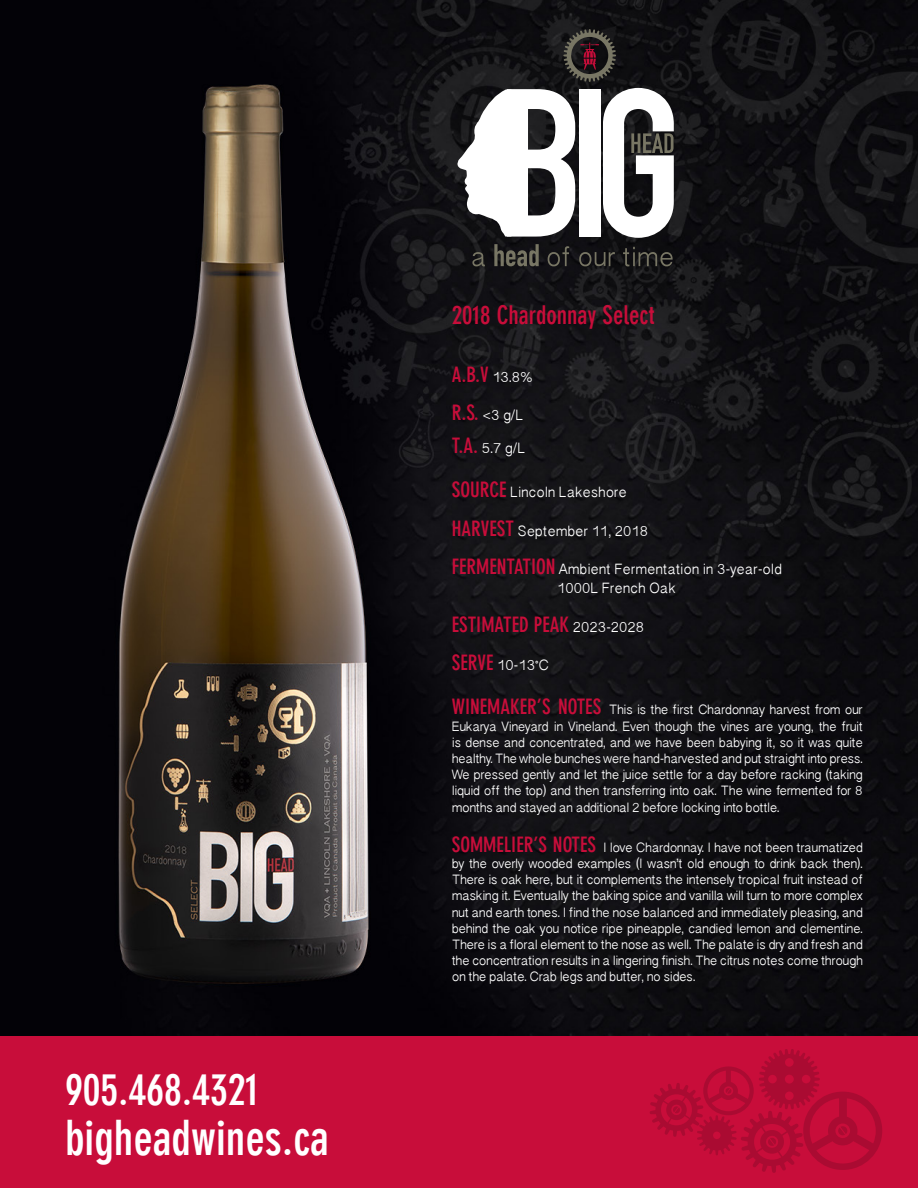
<style>
.page{position:relative;width:918px;height:1188px;background:#fff}
.page>*{position:absolute;margin:0;border:0;box-sizing:border-box;transform-origin:0 0}
.t1{font:700 condensed 48px "DIN Neuzeit Grotesk Std";color:#fff}
.t2{font:700 condensed 43.5px "DIN Neuzeit Grotesk Std";color:#fff}
.t3{font:700 condensed 25.5px "DIN Neuzeit Grotesk Std";color:#c80d3a}
.t4{font:700 condensed 21px "DIN Neuzeit Grotesk Std";color:#c80d3a}
.t5{font:16.5px/19.2px "Oriya Sangam MN";color:#fff;text-align:center}
.t6{font:15px/16.2px "Oriya Sangam MN";letter-spacing:-.02em;color:#fff;text-align:justify}
.s1{font-family:"Oriya Sangam MN";font-weight:400;font-stretch:normal;font-size:16.5px;color:#fff}
.s2{font-family:"DIN Neuzeit Grotesk Std";font-weight:700;font-stretch:condensed;font-size:21px;color:#c80d3a}
</style>
<div class="page">
<img style="left:0;top:0;width:918px;height:1037px">
<svg style="left:455px;top:89px;width:120px;height:148px"></svg>
<div style="left:579px;top:89px;width:21px;height:148px;background:#fff"></div>
<svg style="left:603px;top:88px;width:71px;height:150px"></svg>
<svg style="left:563px;top:29px;width:53px;height:53px;background:#3a2f2e"></svg>
<svg style="left:472px;top:252px;width:13px;height:14px"></svg>
<svg style="left:494px;top:244px;width:45px;height:22px"></svg>
<svg style="left:548px;top:246px;width:21px;height:20px"></svg>
<svg style="left:579px;top:252px;width:36px;height:14px"></svg>
<svg style="left:623px;top:247px;width:50px;height:19px"></svg>
<div style="left:0;top:1037px;width:918px;height:151px;background:#c80d3a"></div>
<svg style="left:650px;top:1049px;width:232px;height:124px"></svg>
<p class="t2" style="left:65px;top:1063px;width:195px">905.468.4321</p>
<p class="t1" style="left:65px;top:1108px;width:265px">bigheadwines.ca</p>
<p class="t3" style="left:452px;top:300px;width:204px">2018 Chardonnay Select</p>
<p class="t4" style="left:452px;top:362px;width:82px">A.B.V <span class="s1">13.8%</span></p>
<p class="t5" style="left:452px;top:405px;width:73px"><span class="s2">R.S.</span> &lt;3 g/L</p>
<p class="t5" style="left:452px;top:438px;width:75px"><span class="s2">T.A.</span> 5.7 g/L</p>
<p class="t5" style="left:452px;top:482px;width:176px"><span class="s2">SOURCE</span> Lincoln Lakeshore</p>
<p class="t5" style="left:452px;top:520px;width:198px"><span class="s2">HARVEST</span> September 11, 2018</p>
<p class="t5" style="left:452px;top:559px;width:331px"><span class="s2">FERMENTATION</span> Ambient Fermentation in 3-year-old<br>1000L French Oak</p>
<p class="t4" style="left:452px;top:611px;width:194px">ESTIMATED PEAK <span class="s1">2023-2028</span></p>
<p class="t5" style="left:452px;top:655px;width:99px"><span class="s2">SERVE</span> 10-13ଂC</p>
<p class="t6" style="left:452px;top:701px;width:413px"><span class="s2">WINEMAKER’S NOTES</span> This is the first Chardonnay harvest from our Eukarya Vineyard in Vineland. Even though the vines are young, the fruit is dense and concentrated, and we have been babying it, so it was quite healthy. The whole bunches were hand-harvested and put straight into press.<br>We pressed gently and let the juice settle for a day before racking (taking liquid off the top) and then transferring into oak. The wine fermented for 8 months and stayed an additional 2 before locking into bottle.</p>
<p class="t6" style="left:452px;top:839px;width:413px"><span class="s2">SOMMELIER’S NOTES</span> I love Chardonnay. I have not been traumatized by the overly wooded examples (I wasn’t old enough to drink back then).<br>There is oak here, but it complements the intensely tropical fruit instead of masking it. Eventually the baking spice and vanilla will turn to more complex nut and earth tones. I find the nose balanced and immediately pleasing, and behind the oak you notice ripe pineapple, candied lemon and clementine.<br>There is a floral element to the nose as well. The palate is dry and fresh and the concentration results in a lingering finish. The citrus notes come through on the palate. Crab legs and butter, no sides.</p>
</div>
